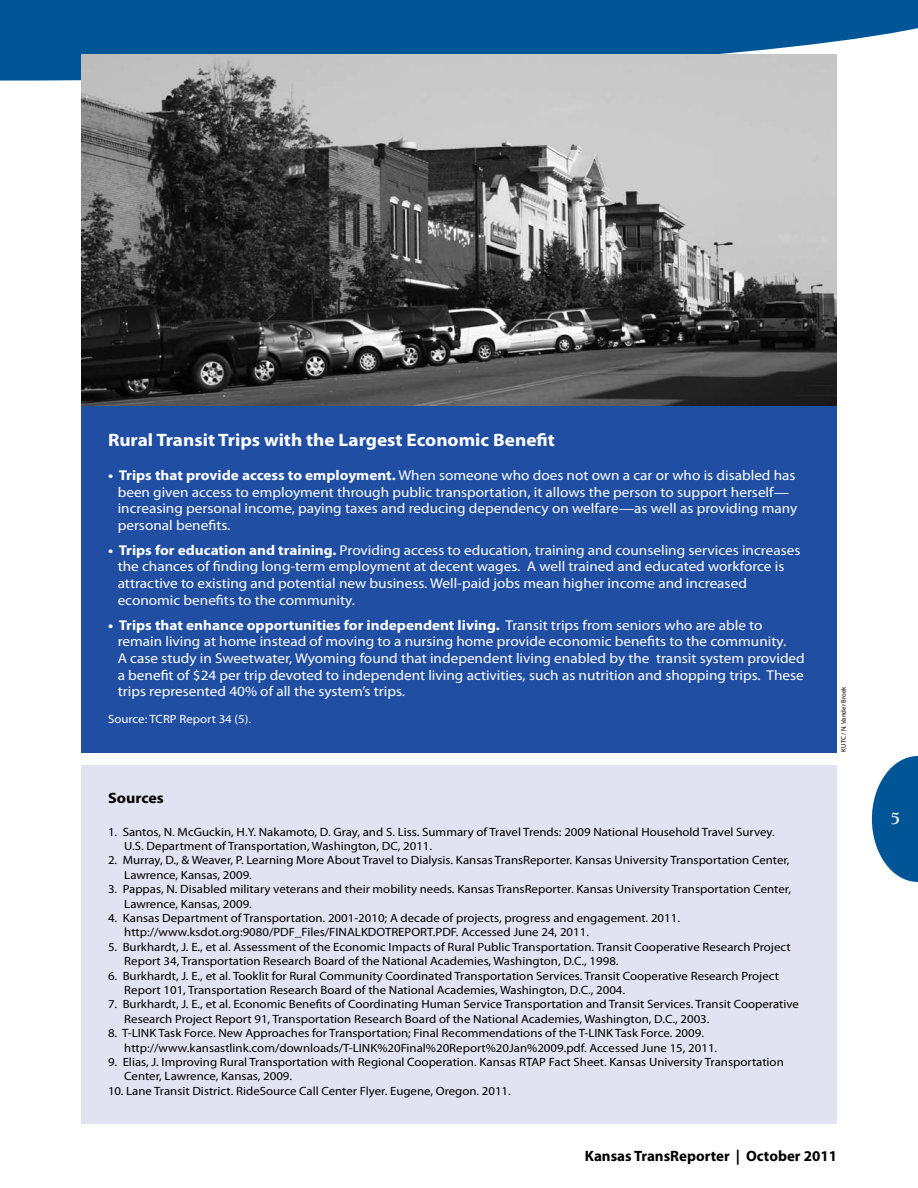
<style>
.page{position:relative;width:918px;height:1188px;background:#fff}
.page>*{position:absolute;margin:0;border:0;box-sizing:border-box;transform-origin:0 0}
.t1{font:700 18px "Myriad Pro";color:#fff;scale:1.07 1}
.t2{font:700 18px "Berkeley";color:#fff}
.t3{font:700 15px "Myriad Pro";color:#000}
.t4{font:700 15px "Myriad Pro";color:#000;scale:1.07 1}
.t5{font:14.25px/16.5px "Myriad Pro";color:#fff;scale:1.07 1}
.t6{font:12px/14.4px "Myriad Pro";color:#000;scale:1.07 1}
.t7{font:12px "Myriad Pro";color:#fff;scale:1.07 1}
.t8{font:6.75px "Myriad Pro";color:#000}
.s1{font-weight:700}
</style>
<div class="page">
<svg style="left:0;top:0;width:918px;height:81px;fill:#005596"></svg>
<svg style="left:872px;top:756px;width:46px;height:126px"></svg>
<div style="left:81px;top:765px;width:756px;height:358px;background:#e2e3f2"></div>
<div style="left:81px;top:405px;width:756px;height:347px;background:#1f4ea2"></div>
<img style="left:81px;top:54px;width:756px;height:352px">
<h1 class="t1" style="left:108px;top:428px;width:419px">Rural Transit Trips with the Largest Economic Benefit</h1>
<p class="t5" style="left:118px;top:467px;width:637px;text-indent:-10px"><span class="s1">• Trips that provide access to employment.</span> When someone who does not own a car or who is disabled has been given access to employment through public transportation, it allows the person to support herself— increasing personal income, paying taxes and reducing dependency on welfare—as well as providing many personal benefits.</p>
<p class="t5" style="left:118px;top:542px;width:640px;text-indent:-10px"><span class="s1">• Trips for education and training.</span> Providing access to education, training and counseling services increases the chances of finding long-term employment at decent wages. A well trained and educated workforce is attractive to existing and potential new business. Well-paid jobs mean higher income and increased economic benefits to the community.</p>
<p class="t5" style="left:118px;top:617px;width:644px;text-indent:-10px"><span class="s1">• Trips that enhance opportunities for independent living.</span> Transit trips from seniors who are able to remain living at home instead of moving to a nursing home provide economic benefits to the community.<br>A case study in Sweetwater, Wyoming found that independent living enabled by the transit system provided a benefit of $24 per trip devoted to independent living activities, such as nutrition and shopping trips. These trips represented 40% of all the system’s trips.</p>
<p class="t7" style="left:108px;top:712px;width:135px">Source: TCRP Report 34 (5).</p>
<p class="t4" style="left:108px;top:788px;width:54px">Sources</p>
<p class="t6" style="left:124px;top:824px;width:609px;text-indent:-16px">1. Santos, N. McGuckin, H.Y. Nakamoto, D. Gray, and S. Liss. Summary of Travel Trends: 2009 National Household Travel Survey.<br>U.S. Department of Transportation, Washington, DC, 2011.</p>
<p class="t6" style="left:124px;top:853px;width:623px;text-indent:-16px">2. Murray, D., &amp; Weaver, P. Learning More About Travel to Dialysis. Kansas TransReporter. Kansas University Transportation Center,<br>Lawrence, Kansas, 2009.</p>
<p class="t6" style="left:124px;top:882px;width:625px;text-indent:-16px">3. Pappas, N. Disabled military veterans and their mobility needs. Kansas TransReporter. Kansas University Transportation Center,<br>Lawrence, Kansas, 2009.</p>
<p class="t6" style="left:124px;top:911px;width:521px;text-indent:-16px">4. Kansas Department of Transportation. 2001-2010; A decade of projects, progress and engagement. 2011. http://www.ksdot.org:9080/PDF_Files/FINALKDOTREPORT.PDF. Accessed June 24, 2011.</p>
<p class="t6" style="left:124px;top:939px;width:624px;text-indent:-16px">5. Burkhardt, J. E., et al. Assessment of the Economic Impacts of Rural Public Transportation. Transit Cooperative Research Project<br>Report 34, Transportation Research Board of the National Academies, Washington, D.C., 1998.</p>
<p class="t6" style="left:124px;top:968px;width:613px;text-indent:-16px">6. Burkhardt, J. E., et al. Tooklit for Rural Community Coordinated Transportation Services. Transit Cooperative Research Project<br>Report 101, Transportation Research Board of the National Academies, Washington, D.C., 2004.</p>
<p class="t6" style="left:124px;top:997px;width:632px;text-indent:-16px">7. Burkhardt, J. E., et al. Economic Benefits of Coordinating Human Service Transportation and Transit Services. Transit Cooperative<br>Research Project Report 91, Transportation Research Board of the National Academies, Washington, D.C., 2003.</p>
<p class="t6" style="left:124px;top:1026px;width:556px;text-indent:-16px">8. T-LINK Task Force. New Approaches for Transportation; Final Recommendations of the T-LINK Task Force. 2009. http://www.kansastlink.com/downloads/T-LINK%20Final%20Report%20Jan%2009.pdf. Accessed June 15, 2011.</p>
<p class="t6" style="left:124px;top:1055px;width:618px;text-indent:-16px">9. Elias, J. Improving Rural Transportation with Regional Cooperation. Kansas RTAP Fact Sheet. Kansas University Transportation<br>Center, Lawrence, Kansas, 2009.</p>
<p class="t6" style="left:108px;top:1083px;width:378px">10. Lane Transit District. RideSource Call Center Flyer. Eugene, Oregon. 2011.</p>
<p class="t8" style="left:839px;top:752px;width:66px;rotate:-90deg">KUTC / N. Vander Broek</p>
<p class="t3" style="left:585px;top:1146px;width:254px">Kansas TransReporter | October 2011</p>
<h1 class="t2" style="left:890px;top:808px;width:11px">5</h1>
</div>
